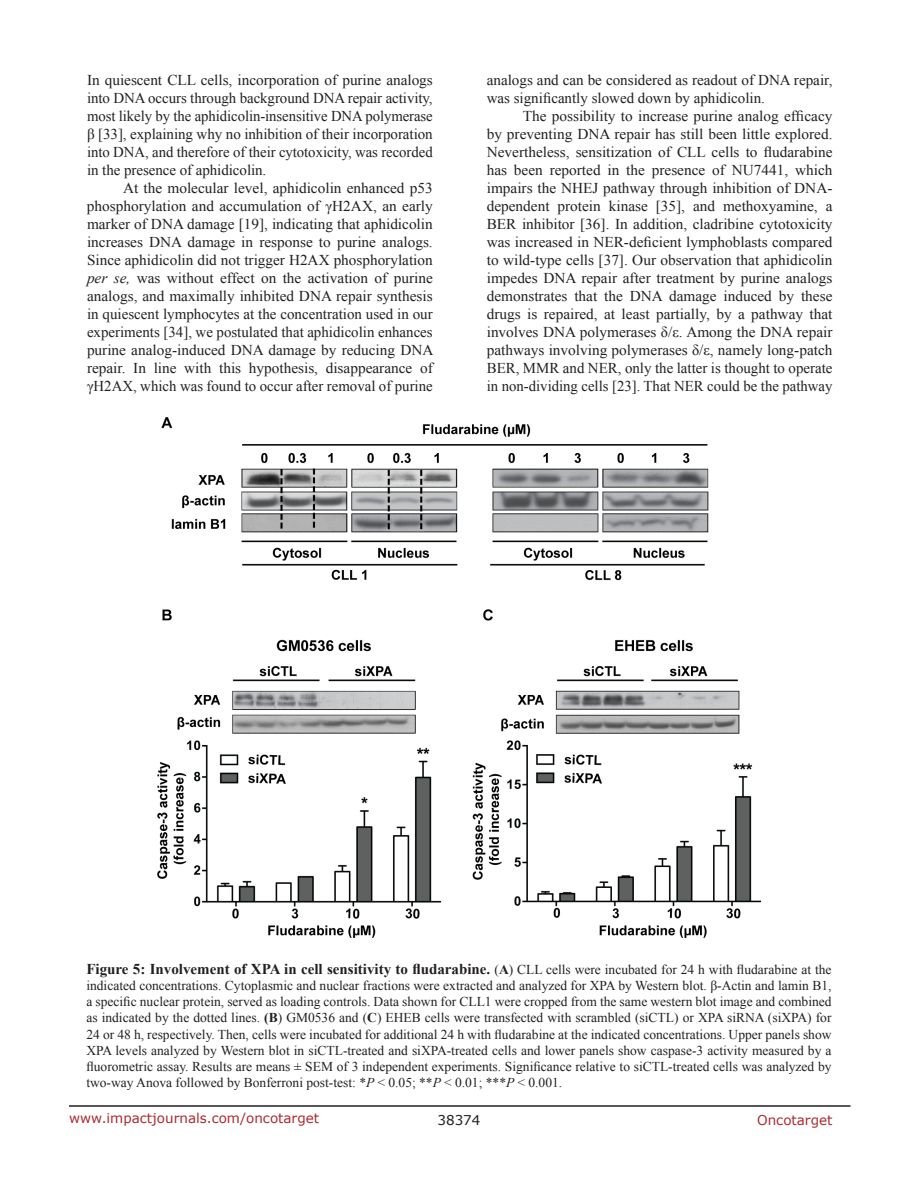
<style>
.page{position:relative;width:918px;height:1188px;background:#fff}
.page>*{position:absolute;margin:0;border:0;box-sizing:border-box;transform-origin:0 0}
.t1{font:15px/18px "Times New Roman";color:#231f20;text-align:justify}
.t2{font:700 15px "Times New Roman";color:#231f20}
.t3{font:13.5px/16.2px "Times New Roman";color:#231f20;text-align:justify}
.t4{font:13.5px "Verdana";color:#ac2b31}
.t5{font:13.5px "Verdana";color:#231f20}
.s1{font-style:italic}
.s2{font-weight:400;font-size:13.5px}
.s3{font-size:13.5px}
.s4{font-weight:700}
</style>
<div class="page">
<hr style="left:69px;top:1105px;width:781px;height:2px;background:#231f20">
<img style="left:158px;top:417px;width:602px;height:521px">
<p class="t1" style="left:87px;top:71px;width:347px">In quiescent CLL cells, incorporation of purine analogs into DNA occurs through background DNA repair activity, most likely by the aphidicolin-insensitive DNA polymerase β [33], explaining why no inhibition of their incorporation into DNA, and therefore of their cytotoxicity, was recorded in the presence of aphidicolin.</p>
<p class="t1" style="left:87px;top:179px;width:348px;text-indent:36px">At the molecular level, aphidicolin enhanced p53 phosphorylation and accumulation of γH2AX, an early marker of DNA damage [19], indicating that aphidicolin increases DNA damage in response to purine analogs.<br>Since aphidicolin did not trigger H2AX phosphorylation <span class="s1">per se,</span> was without effect on the activation of purine analogs, and maximally inhibited DNA repair synthesis in quiescent lymphocytes at the concentration used in our experiments [34], we postulated that aphidicolin enhances purine analog-induced DNA damage by reducing DNA repair. In line with this hypothesis, disappearance of γH2AX, which was found to occur after removal of purine</p>
<p class="t1" style="left:487px;top:71px;width:347px">analogs and can be considered as readout of DNA repair, was significantly slowed down by aphidicolin.</p>
<p class="t1" style="left:487px;top:107px;width:347px;text-indent:36px">The possibility to increase purine analog efficacy by preventing DNA repair has still been little explored.<br>Nevertheless, sensitization of CLL cells to fludarabine has been reported in the presence of NU7441, which impairs the NHEJ pathway through inhibition of DNA&shy;dependent protein kinase [35], and methoxyamine, a BER inhibitor [36]. In addition, cladribine cytotoxicity was increased in NER-deficient lymphoblasts compared to wild-type cells [37]. Our observation that aphidicolin impedes DNA repair after treatment by purine analogs demonstrates that the DNA damage induced by these drugs is repaired, at least partially, by a pathway that involves DNA polymerases δ/ε. Among the DNA repair pathways involving polymerases δ/ε, namely long-patch BER, MMR and NER, only the latter is thought to operate in non-dividing cells [23]. That NER could be the pathway</p>
<p class="t2" style="left:86px;top:958px;width:747px">Figure 5: Involvement of XPA in cell sensitivity to fludarabine. <span class="s2">(</span><span class="s3">A</span><span class="s2">) CLL cells were incubated for 24 h with fludarabine at the</span></p>
<p class="t3" style="left:86px;top:977px;width:747px">indicated concentrations. Cytoplasmic and nuclear fractions were extracted and analyzed for XPA by Western blot. β-Actin and lamin B1, a specific nuclear protein, served as loading controls. Data shown for CLL1 were cropped from the same western blot image and combined as indicated by the dotted lines. <span class="s4">(B</span>) GM0536 and (<span class="s4">C</span>) EHEB cells were transfected with scrambled (siCTL) or XPA siRNA (siXPA) for 24 or 48 h, respectively. Then, cells were incubated for additional 24 h with fludarabine at the indicated concentrations. Upper panels show XPA levels analyzed by Western blot in siCTL-treated and siXPA-treated cells and lower panels show caspase-3 activity measured by a fluorometric assay. Results are means ± SEM of 3 independent experiments. Significance relative to siCTL-treated cells was analyzed by two-way Anova followed by Bonferroni post-test: *<span class="s1">P</span> &lt; 0.05; **<span class="s1">P</span> &lt; 0.01; ***<span class="s1">P</span> &lt; 0.001.</p>
<p class="t4" style="left:69px;top:1109px;width:252px">www.impactjournals.com/oncotarget</p>
<p class="t5" style="left:438px;top:1111px;width:44px">38374</p>
<p class="t4" style="left:757px;top:1111px;width:77px">Oncotarget</p>
</div>
